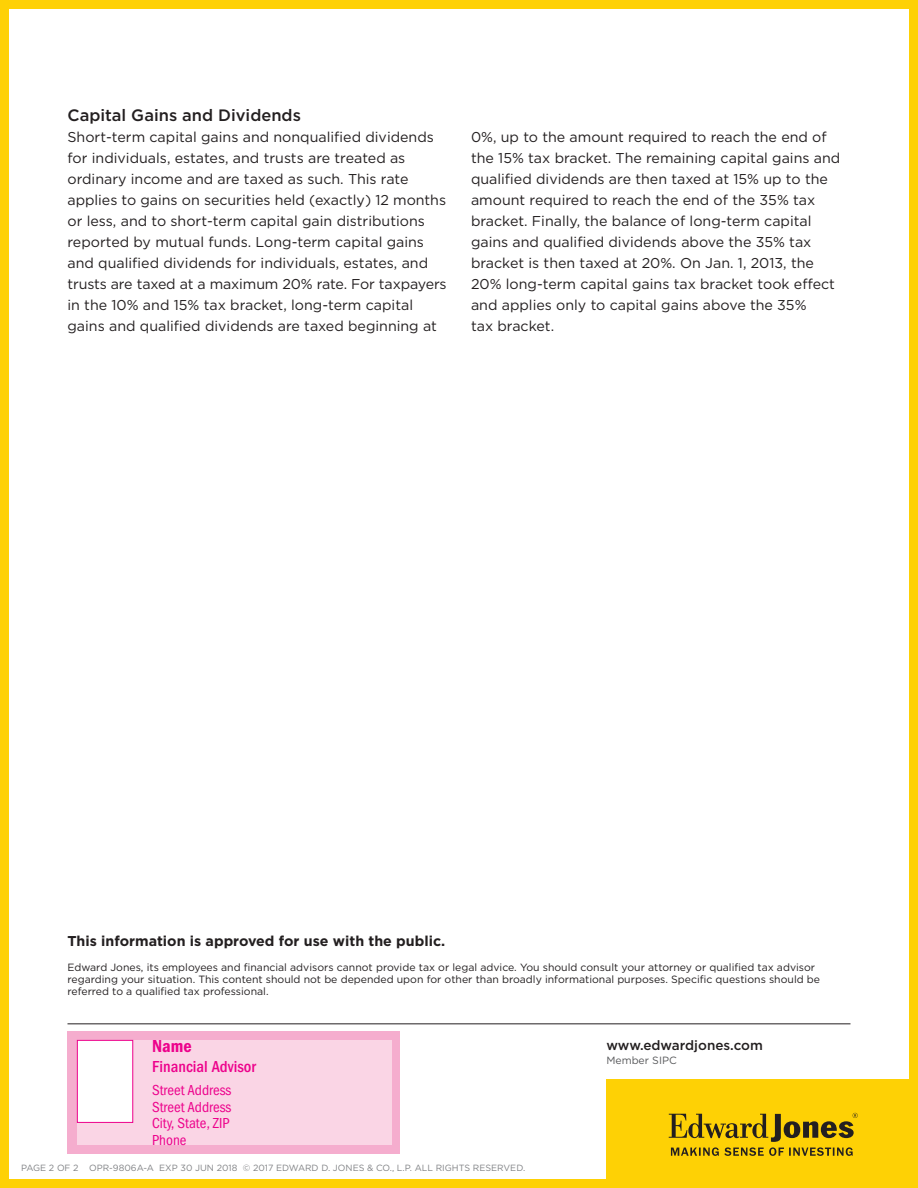
<style>
.page{position:relative;width:918px;height:1188px;background:#fff}
.page>*{position:absolute;margin:0;border:0;box-sizing:border-box;transform-origin:0 0}
.t1{font:18px "ITC Franklin Gothic Std Dm Cd";color:#ed028c}
.Sub_Head{font:500 16.5px "Gotham";color:#231f20}
.t2{font:500 condensed 16.5px "ITC Franklin Gothic Std";color:#ed028c}
.t3{font:condensed 15px "ITC Franklin Gothic Std";color:#ed028c}
.Body{font:14.25px/21px "Gotham";color:#231f20}
.Body-2{font:700 14.25px "Gotham";color:#231f20}
.t4{font:500 13.5px "Gotham";color:#231f20}
.Disclaimers{font:10.5px/12px "Gotham";color:#231f20}
.t5{font:10.5px "Gotham";color:#57585a}
.JOB_NUMBER{font:9px "Gotham";color:#808285}
</style>
<div class="page">
<div style="left:606px;top:1079px;width:312px;height:109px;background:#fed105"></div>
<svg style="left:669px;top:1113px;width:189px;height:43px"></svg>
<div style="left:0;top:0;width:918px;height:1188px;border:9px solid #fed105"></div>
<hr style="left:68px;top:1024px;width:782px;height:1px;background:#231f20">
<div style="left:68px;top:1031px;width:332px;height:123px;background:#f5adce"></div>
<div style="left:77px;top:1040px;width:315px;height:105px;background:#fad5e5"></div>
<div style="left:77px;top:1040px;width:56px;height:83px;background:#fff;border:1px solid #ed028c"></div>
<p class="Sub_Head" style="left:68px;top:105px;width:235px">Capital Gains and Dividends</p>
<p class="Body" style="left:68px;top:126px;width:381px">Short-term capital gains and nonqualified dividends for individuals, estates, and trusts are treated as ordinary income and are taxed as such. This rate applies to gains on securities held (exactly) 12 months or less, and to short-term capital gain distributions reported by mutual funds. Long-term capital gains and qualified dividends for individuals, estates, and trusts are taxed at a maximum 20% rate. For taxpayers in the 10% and 15% tax bracket, long-term capital gains and qualified dividends are taxed beginning at</p>
<p class="Body" style="left:471px;top:126px;width:371px">0%, up to the amount required to reach the end of the 15% tax bracket. The remaining capital gains and qualified dividends are then taxed at 15% up to the amount required to reach the end of the 35% tax bracket. Finally, the balance of long-term capital gains and qualified dividends above the 35% tax bracket is then taxed at 20%. On Jan. 1, 2013, the 20% long-term capital gains tax bracket took effect and applies only to capital gains above the 35%<br>tax bracket.</p>
<p class="Body-2" style="left:68px;top:931px;width:379px">This information is approved for use with the public.</p>
<p class="Disclaimers" style="left:68px;top:961px;width:754px">Edward Jones, its employees and financial advisors cannot provide tax or legal advice. You should consult your attorney or qualified tax advisor regarding your situation. This content should not be depended upon for other than broadly informational purposes. Specific questions should be referred to a qualified tax professional.</p>
<p class="t1" style="left:152px;top:1036px;width:41px">Name</p>
<p class="t2" style="left:152px;top:1057px;width:105px">Financial Advisor</p>
<p class="t3" style="left:152px;top:1082px;width:81px">Street Address</p>
<p class="t3" style="left:152px;top:1098px;width:81px">Street Address</p>
<p class="t3" style="left:152px;top:1115px;width:79px">City, State, ZIP</p>
<p class="t3" style="left:152px;top:1131px;width:36px">Phone</p>
<p class="JOB_NUMBER" style="left:21px;top:1162px;width:59px">PAGE 2 OF 2</p>
<p class="JOB_NUMBER" style="left:89px;top:1162px;width:438px">OPR-9806A-A EXP 30 JUN 2018 © 2017 EDWARD D. JONES &amp; CO., L.P. ALL RIGHTS RESERVED.</p>
<p class="t4" style="left:606px;top:1037px;width:158px">www.edwardjones.com</p>
<p class="t5" style="left:606px;top:1053px;width:72px">Member SIPC</p>
</div>
